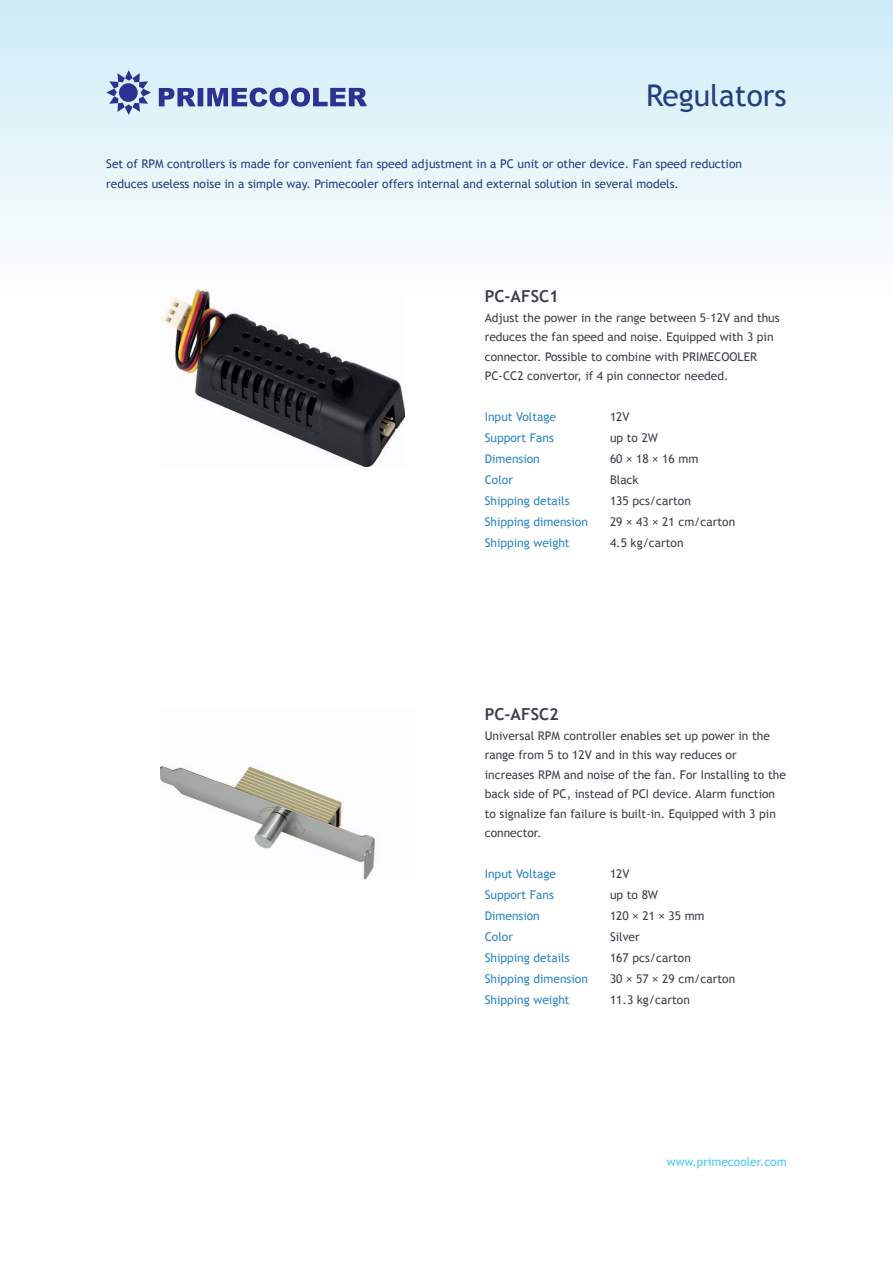
<style>
.page{position:relative;width:893px;height:1263px;background:#fff}
.page>*{position:absolute;margin:0;border:0;box-sizing:border-box;transform-origin:0 0}
.t1{font:30px "Trebuchet MS";color:#243e81}
.t2{font:700 16.5px "Trebuchet MS";color:#3d4048}
.t3{font:12px/21px "Trebuchet MS";color:#3d4048}
.t4{font:12px/19.5px "Trebuchet MS";color:#243e81}
.t5{font:12px/21px "Trebuchet MS";color:#2c86c7}
.t6{font:12px "Trebuchet MS";color:#47c9f4}
</style>
<div class="page">
<svg style="left:106px;top:70px;width:45px;height:45px;background:#9aa8d2"></svg>
<svg style="left:159px;top:88px;width:208px;height:19px;background:#7680bc"></svg>
<img style="left:160px;top:290px;width:245px;height:176px">
<img style="left:160px;top:766px;width:216px;height:113px">
<h1 class="t1" style="left:646px;top:78px;width:142px">Regulators</h1>
<p class="t4" style="left:106px;top:154px;width:637px">Set of RPM controllers is made for convenient fan speed adjustment in a PC unit or other device. Fan speed reduction reduces useless noise in a simple way. Primecooler offers internal and external solution in several models.</p>
<h2 class="t2" style="left:485px;top:286px;width:76px">PC-AFSC1</h2>
<p class="t3" style="left:485px;top:308px;width:296px;line-height:19.5px">Adjust the power in the range between 5–12V and thus reduces the fan speed and noise. Equipped with 3 pin connector. Possible to combine with PRIMECOOLER PC-CC2 convertor, if 4 pin connector needed.</p>
<p class="t5" style="left:485px;top:406px;width:105px">Input Voltage<br>Support Fans<br>Dimension<br>Color<br>Shipping details<br>Shipping dimension<br>Shipping weight</p>
<p class="t3" style="left:610px;top:406px;width:127px">12V<br>up to 2W<br>60 × 18 × 16 mm<br>Black<br>135 pcs/carton<br>29 × 43 × 21 cm/carton<br>4.5 kg/carton</p>
<h2 class="t2" style="left:485px;top:704px;width:76px">PC-AFSC2</h2>
<p class="t3" style="left:485px;top:726px;width:303px;line-height:19.5px">Universal RPM controller enables set up power in the range from 5 to 12V and in this way reduces or increases RPM and noise of the fan. For Installing to the back side of PC, instead of PCI device. Alarm function to signalize fan failure is built-in. Equipped with 3 pin connector.</p>
<p class="t5" style="left:485px;top:863px;width:105px">Input Voltage<br>Support Fans<br>Dimension<br>Color<br>Shipping details<br>Shipping dimension<br>Shipping weight</p>
<p class="t3" style="left:610px;top:863px;width:127px">12V<br>up to 8W<br>120 × 21 × 35 mm<br>Silver<br>167 pcs/carton<br>30 × 57 × 29 cm/carton<br>11.3 kg/carton</p>
<p class="t6" style="left:667px;top:1155px;width:121px">www.primecooler.com</p>
</div>
